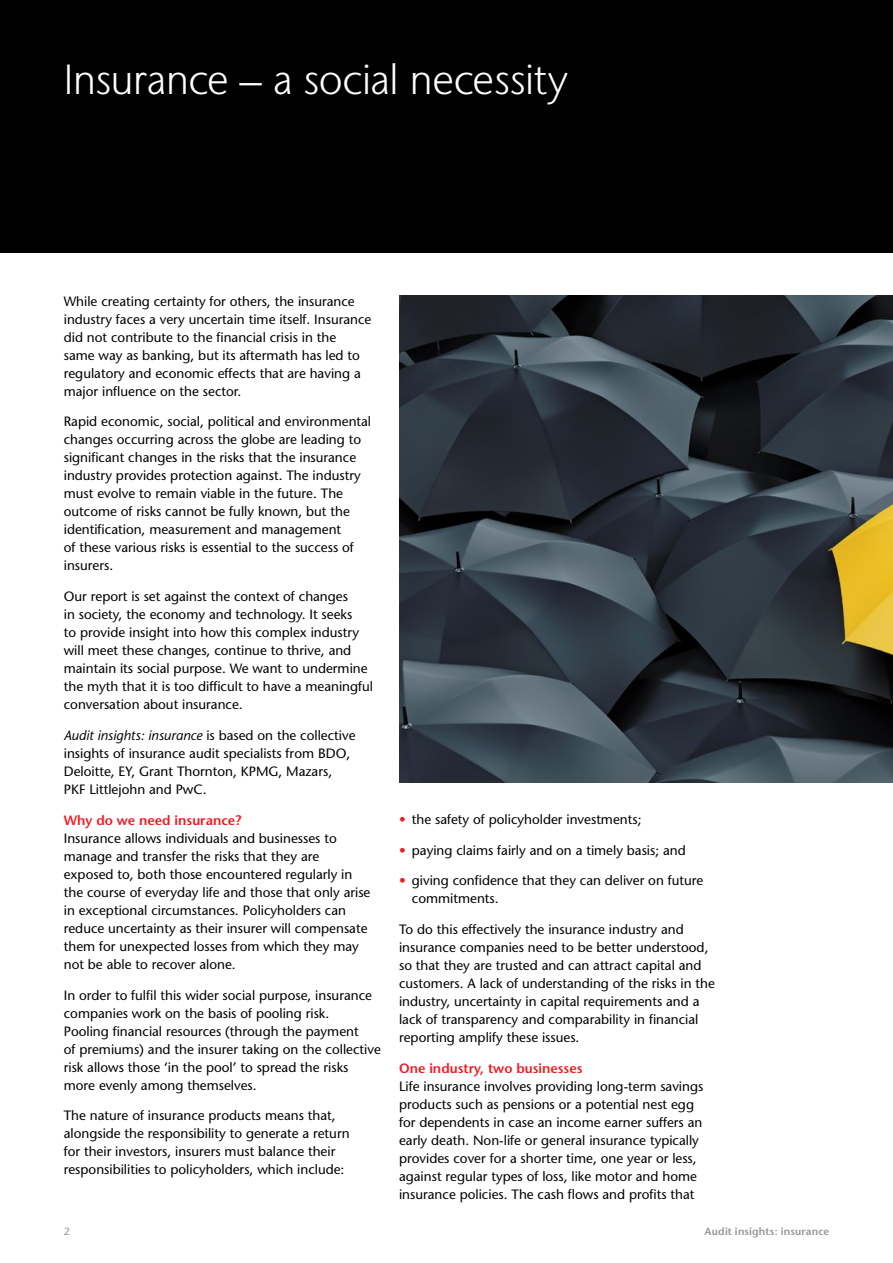
<style>
.page{position:relative;width:893px;height:1263px;background:#fff}
.page>*{position:absolute;margin:0;border:0;box-sizing:border-box;transform-origin:0 0}
.Page_headings_New{font:300 42px "Stone Sans IIITC Pro";letter-spacing:-.015em;color:#fff}
.List_Paragraph{font:13.5px/18px "Stone Sans";color:#000}
.Simon_red_heads{font:600 13.5px "Stone Sans";color:#ed1d24}
.Running_Footers{font:600 10.5px "Stone Sans";letter-spacing:.015em;color:#939598}
.Running_Footers-2{font:10.5px "Stone Sans";color:#939598}
.s1{font-style:italic}
.s2{color:#ed1d24}
</style>
<div class="page">
<div style="left:0;top:0;width:893px;height:253px;background:#000"></div>
<img style="left:399px;top:296px;width:494px;height:486px">
<p class="Page_headings_New" style="left:64px;top:53px;width:506px">Insurance – a social necessity</p>
<p class="List_Paragraph" style="left:64px;top:292px;width:309px">While creating certainty for others, the insurance industry faces a very uncertain time itself. Insurance did not contribute to the financial crisis in the<br>same way as banking, but its aftermath has led to regulatory and economic effects that are having a major influence on the sector.</p>
<p class="List_Paragraph" style="left:64px;top:413px;width:309px">Rapid economic, social, political and environmental changes occurring across the globe are leading to significant changes in the risks that the insurance industry provides protection against. The industry must evolve to remain viable in the future. The outcome of risks cannot be fully known, but the identification, measurement and management<br>of these various risks is essential to the success of insurers.</p>
<p class="List_Paragraph" style="left:64px;top:587px;width:311px">Our report is set against the context of changes<br>in society, the economy and technology. It seeks<br>to provide insight into how this complex industry will meet these changes, continue to thrive, and maintain its social purpose. We want to undermine the myth that it is too difficult to have a meaningful conversation about insurance.</p>
<p class="List_Paragraph" style="left:64px;top:726px;width:293px"><span class="s1">Audit insights: insurance</span> is based on the collective insights of insurance audit specialists from BDO, Deloitte, EY, Grant Thornton, KPMG, Mazars, PKF Littlejohn and PwC.</p>
<p class="Simon_red_heads" style="left:64px;top:812px;width:179px">Why do we need insurance?</p>
<p class="List_Paragraph" style="left:64px;top:829px;width:308px">Insurance allows individuals and businesses to manage and transfer the risks that they are exposed to, both those encountered regularly in the course of everyday life and those that only arise in exceptional circumstances. Policyholders can reduce uncertainty as their insurer will compensate them for unexpected losses from which they may not be able to recover alone.</p>
<p class="List_Paragraph" style="left:64px;top:986px;width:319px">In order to fulfil this wider social purpose, insurance companies work on the basis of pooling risk.<br>Pooling financial resources (through the payment<br>of premiums) and the insurer taking on the collective risk allows those ‘in the pool’ to spread the risks more evenly among themselves.</p>
<p class="List_Paragraph" style="left:64px;top:1106px;width:287px">The nature of insurance products means that, alongside the responsibility to generate a return for their investors, insurers must balance their responsibilities to policyholders, which include:</p>
<p class="List_Paragraph" style="left:399px;top:810px;width:244px"><span class="s2">•</span> the safety of policyholder investments;</p>
<p class="List_Paragraph" style="left:399px;top:841px;width:288px"><span class="s2">•</span> paying claims fairly and on a timely basis; and</p>
<p class="List_Paragraph" style="left:412px;top:872px;width:293px;text-indent:-13px"><span class="s2">•</span> giving confidence that they can deliver on future commitments.</p>
<p class="List_Paragraph" style="left:399px;top:920px;width:317px">To do this effectively the insurance industry and insurance companies need to be better understood, so that they are trusted and can attract capital and customers. A lack of understanding of the risks in the industry, uncertainty in capital requirements and a lack of transparency and comparability in financial reporting amplify these issues.</p>
<p class="Simon_red_heads" style="left:399px;top:1060px;width:185px">One industry, two businesses</p>
<p class="List_Paragraph" style="left:399px;top:1077px;width:306px">Life insurance involves providing long-term savings products such as pensions or a potential nest egg for dependents in case an income earner suffers an early death. Non-life or general insurance typically provides cover for a shorter time, one year or less, against regular types of loss, like motor and home insurance policies. The cash flows and profits that</p>
<p class="Running_Footers-2" style="left:64px;top:1225px;width:8px">2</p>
<p class="Running_Footers" style="left:705px;top:1225px;width:126px">Audit insights: insurance</p>
</div>
